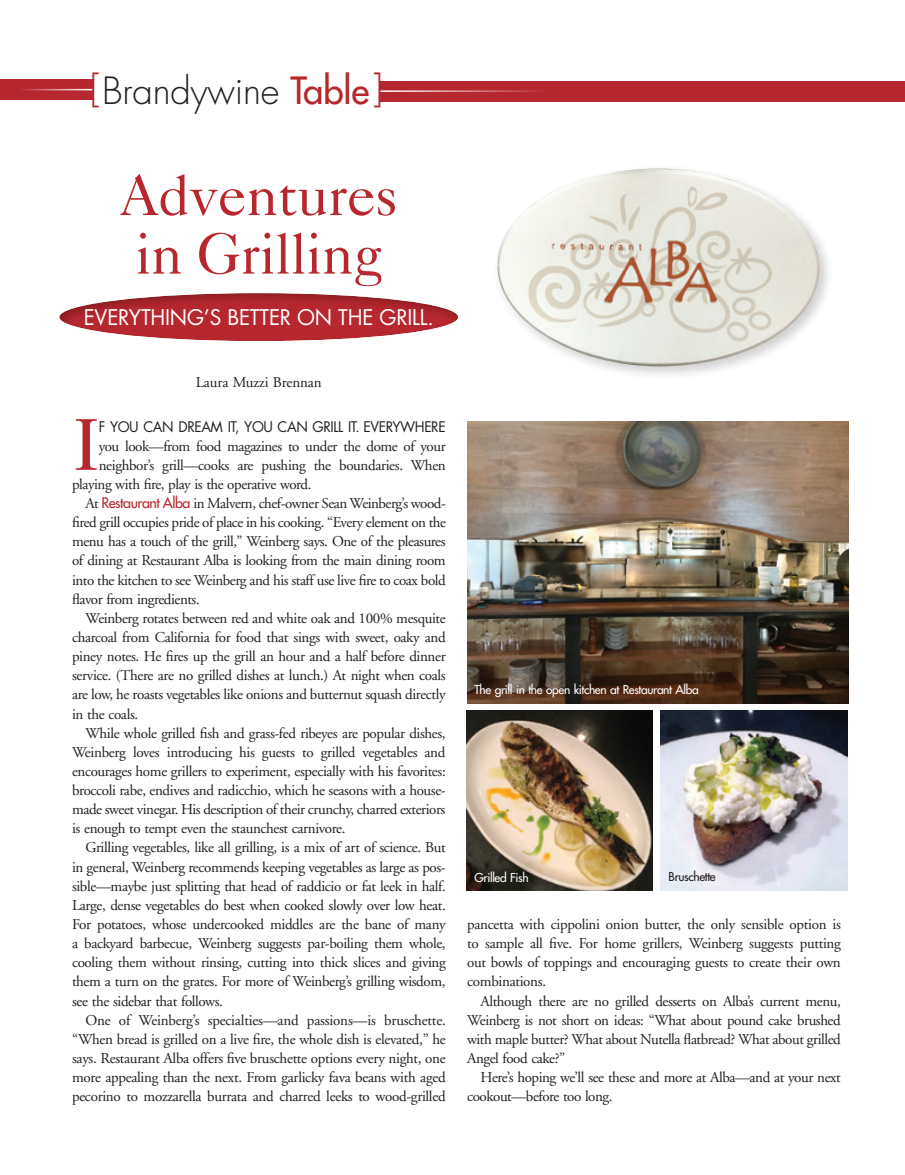
<style>
.page{position:relative;width:905px;height:1175px;background:#fff}
.page>*{position:absolute;margin:0;border:0;box-sizing:border-box;transform-origin:0 0}
.t1{font:73.35px "Caslon Five Forty";color:#b7282e}
.t2{font:58.5px/58.5px "Caslon Five Forty";letter-spacing:-.01em;color:#b7282e}
.t3{font:300 36.6px "Futura";letter-spacing:-.005em;color:#231f20}
.t4{font:300 36.6px "Futura";color:#b7282e}
.t5{font:21px "Futura";letter-spacing:-.01em;color:#fff}
.t6{font:15px/19.2px "Adobe Garamond";letter-spacing:-.025em;color:#231f20;text-align:justify}
.t7{font:15px "Adobe Garamond";letter-spacing:-.005em;color:#231f20}
.t8{font:14.25px "Futura";letter-spacing:-.03em;color:#231f20}
.t9{font:12px "Futura";letter-spacing:-.03em;color:#fff}
.t10{font:12px "Futura";letter-spacing:-.03em;color:#231f20}
.s1{font-weight:400;color:#b7282e}
.s2{font-family:"Futura";font-size:14.25px;color:#b7282e}
</style>
<div class="page">
<div style="left:0;top:80px;width:93px;height:20px;background:#b7282e"></div>
<div style="left:380px;top:81px;width:524px;height:20px;background:#b7282e"></div>
<hr style="left:18px;top:89px;width:75px;height:1px;background:#fff">
<hr style="left:380px;top:90px;width:167px;height:2px;background:#fff">
<img style="left:660px;top:710px;width:187px;height:180px">
<img style="left:466px;top:710px;width:186px;height:180px">
<img style="left:467px;top:421px;width:381px;height:282px">
<div style="left:58px;top:292px;width:400px;height:51px;background:#231f20;opacity:.3"></div>
<div style="left:491px;top:162px;width:342px;height:219px;background:#231f20;opacity:.22"></div>
<img style="left:497px;top:169px;width:322px;height:197px">
<p class="t4" style="left:90px;top:64px;width:12px">[</p>
<p class="t3" style="left:102px;top:68px;width:269px">Brandywine <span class="s1">Table</span></p>
<p class="t4" style="left:371px;top:64px;width:12px">]</p>
<p class="t2" style="left:120px;top:165px;width:279px">Adventures in Grilling</p>
<p class="t5" style="left:84px;top:304px;width:351px">EVERYTHING’S BETTER ON THE GRILL.</p>
<p class="t7" style="left:196px;top:374px;width:128px">Laura Muzzi Brennan</p>
<p class="t1" style="left:72px;top:400px;width:30px">I</p>
<p class="t8" style="left:99px;top:417px;width:348px">F YOU CAN DREAM IT, YOU CAN GRILL IT. EVERYWHERE</p>
<p class="t6" style="left:99px;top:437px;width:348px">you look—from food magazines to under the dome of your</p>
<p class="t6" style="left:99px;top:456px;width:348px">neighbor’s grill—cooks are pushing the boundaries. When</p>
<p class="t6" style="left:72px;top:475px;width:241px">playing with fire, play is the operative word.</p>
<p class="t6" style="left:72px;top:494px;width:375px;text-indent:14px">At <span class="s2">Restaurant Alba</span> in Malvern, chef-owner Sean Weinberg’s wood&shy;fired grill occupies pride of place in his cooking. “Every element on the menu has a touch of the grill,” Weinberg says. One of the pleasures of dining at Restaurant Alba is looking from the main dining room into the kitchen to see Weinberg and his staff use live fire to coax bold flavor from ingredients.</p>
<p class="t6" style="left:72px;top:609px;width:375px;text-indent:14px">Weinberg rotates between red and white oak and 100% mesquite charcoal from California for food that sings with sweet, oaky and piney notes. He fires up the grill an hour and a half before dinner service. (There are no grilled dishes at lunch.) At night when coals are low, he roasts vegetables like onions and butternut squash directly in the coals.</p>
<p class="t6" style="left:72px;top:723px;width:375px;text-indent:14px">While whole grilled fish and grass-fed ribeyes are popular dishes, Weinberg loves introducing his guests to grilled vegetables and encourages home grillers to experiment, especially with his favorites: broccoli rabe, endives and radicchio, which he seasons with a house&shy;made sweet vinegar. His description of their crunchy, charred exteriors is enough to tempt even the staunchest carnivore.</p>
<p class="t6" style="left:72px;top:838px;width:375px;text-indent:14px">Grilling vegetables, like all grilling, is a mix of art of science. But in general, Weinberg recommends keeping vegetables as large as pos&shy;sible—maybe just splitting that head of raddicio or fat leek in half.<br>Large, dense vegetables do best when cooked slowly over low heat.<br>For potatoes, whose undercooked middles are the bane of many a backyard barbecue, Weinberg suggests par-boiling them whole, cooling them without rinsing, cutting into thick slices and giving them a turn on the grates. For more of Weinberg’s grilling wisdom, see the sidebar that follows.</p>
<p class="t6" style="left:72px;top:1010px;width:375px;text-indent:14px">One of Weinberg’s specialties—and passions—is bruschette. “When bread is grilled on a live fire, the whole dish is elevated,” he says. Restaurant Alba offers five bruschette options every night, one more appealing than the next. From garlicky fava beans with aged pecorino to mozzarella burrata and charred leeks to wood-grilled</p>
<p class="t9" style="left:474px;top:682px;width:226px">The grill in the open kitchen at Restaurant Alba</p>
<p class="t9" style="left:474px;top:870px;width:56px">Grilled Fish</p>
<p class="t10" style="left:668px;top:869px;width:49px">Bruschette</p>
<p class="t6" style="left:467px;top:915px;width:375px">pancetta with cippolini onion butter, the only sensible option is to sample all five. For home grillers, Weinberg suggests putting out bowls of toppings and encouraging guests to create their own combinations.</p>
<p class="t6" style="left:467px;top:991px;width:375px;text-indent:14px">Although there are no grilled desserts on Alba’s current menu, Weinberg is not short on ideas: “What about pound cake brushed with maple butter? What about Nutella flatbread? What about grilled Angel food cake?”</p>
<p class="t6" style="left:467px;top:1068px;width:375px;text-indent:14px">Here’s hoping we’ll see these and more at Alba—and at your next cookout—before too long.</p>
</div>
